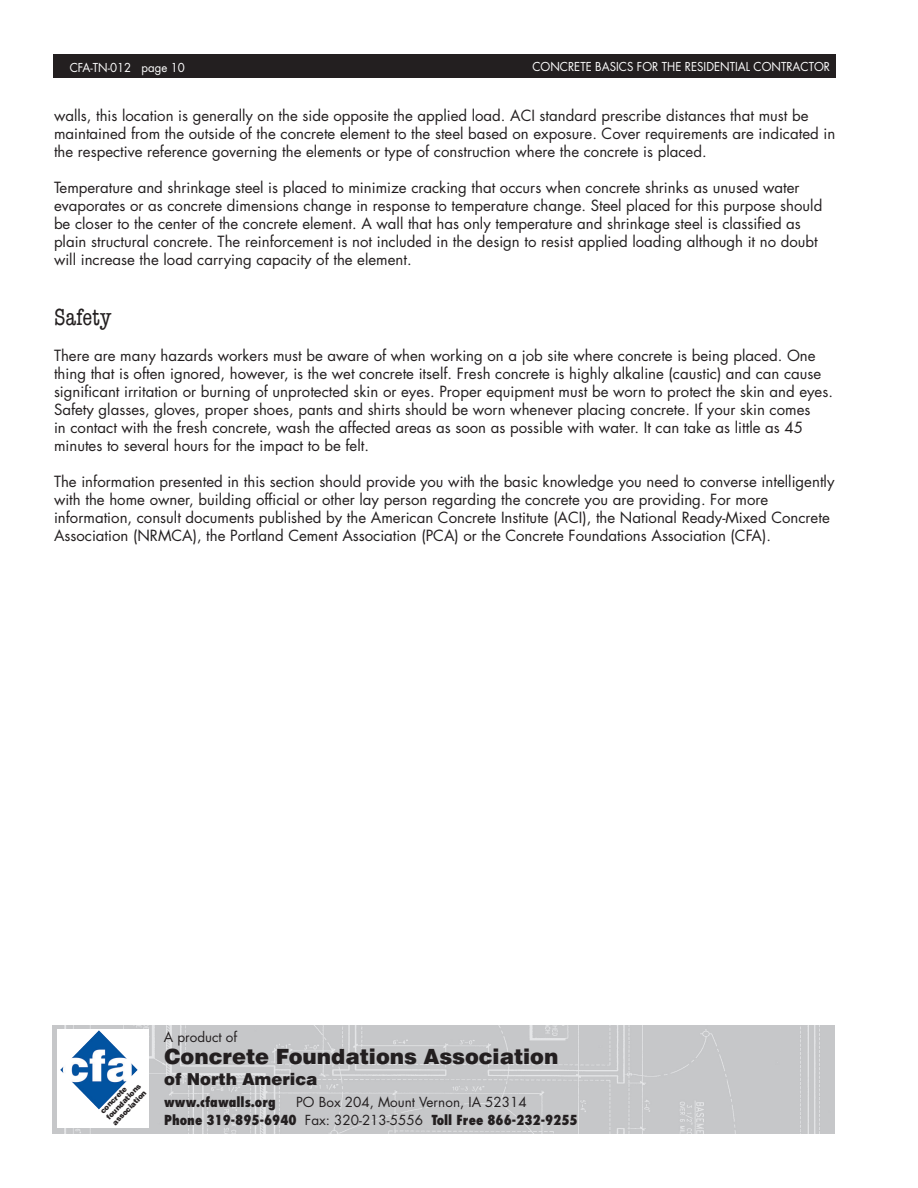
<style>
.page{position:relative;width:918px;height:1188px;background:#fff}
.page>*{position:absolute;margin:0;border:0;box-sizing:border-box;transform-origin:0 0}
.t1{font:condensed 24px "American Typewriter";color:#231f20}
.t2{font:900 21px "Swiss 721 BT";color:#231f20}
.t3{font:900 16.5px "Swiss 721 BT";color:#231f20}
.t4{font:15px/18px "Futura Std";color:#231f20}
.t5{font:13.5px/18px "Futura Std";color:#231f20}
.t6{font:800 condensed 13.5px "Futura Std";color:#231f20}
.t7{font:12px "Futura Std";color:#fff;scale:.95 1}
.t8{font:900 7.2px/8.4px "Swiss 721 BT";color:#231f20}
.s1{font-weight:800;font-stretch:condensed}
</style>
<div class="page">
<div style="left:53px;top:54px;width:783px;height:24px;background:#231f20"></div>
<img style="left:53px;top:1025px;width:781px;height:109px">
<div style="left:57px;top:1029px;width:91px;height:99px;background:#fff"></div>
<img style="left:60px;top:1031px;width:78px;height:79px">
<svg style="left:99px;top:1076px;width:50px;height:50px"></svg>
<p class="t7" style="left:70px;top:60px;width:123px">CFA-TN-012 page 10</p>
<p class="t7" style="left:532px;top:59px;width:315px">CONCRETE BASICS FOR THE RESIDENTIAL CONTRACTOR</p>
<p class="t4" style="left:54px;top:107px;width:783px">walls, this location is generally on the side opposite the applied load. ACI standard prescribe distances that must be maintained from the outside of the concrete element to the steel based on exposure. Cover requirements are indicated in the respective reference governing the elements or type of construction where the concrete is placed.</p>
<p class="t4" style="left:54px;top:179px;width:770px">Temperature and shrinkage steel is placed to minimize cracking that occurs when concrete shrinks as unused water evaporates or as concrete dimensions change in response to temperature change. Steel placed for this purpose should be closer to the center of the concrete element. A wall that has only temperature and shrinkage steel is classified as plain structural concrete. The reinforcement is not included in the design to resist applied loading although it no doubt will increase the load carrying capacity of the element.</p>
<h1 class="t1" style="left:54px;top:299px;width:59px">Safety</h1>
<p class="t4" style="left:54px;top:347px;width:781px">There are many hazards workers must be aware of when working on a job site where concrete is being placed. One thing that is often ignored, however, is the wet concrete itself. Fresh concrete is highly alkaline (caustic) and can cause significant irritation or burning of unprotected skin or eyes. Proper equipment must be worn to protect the skin and eyes.<br>Safety glasses, gloves, proper shoes, pants and shirts should be worn whenever placing concrete. If your skin comes<br>in contact with the fresh concrete, wash the affected areas as soon as possible with water. It can take as little as 45 minutes to several hours for the impact to be felt.</p>
<p class="t4" style="left:54px;top:473px;width:782px">The information presented in this section should provide you with the basic knowledge you need to converse intelligently with the home owner, building official or other lay person regarding the concrete you are providing. For more information, consult documents published by the American Concrete Institute (ACI), the National Ready-Mixed Concrete Association (NRMCA), the Portland Cement Association (PCA) or the Concrete Foundations Association (CFA).</p>
<p class="t5" style="left:164px;top:1028px;width:75px">A product of</p>
<h2 class="t2" style="left:164px;top:1044px;width:396px">Concrete Foundations Association</h2>
<p class="t3" style="left:164px;top:1069px;width:155px">of North America</p>
<p class="t8" style="left:99px;top:1109px;width:48px;rotate:-46deg">concrete foundations association</p>
<p class="t6" style="left:164px;top:1093px;width:113px">www.cfawalls.org</p>
<p class="t5" style="left:164px;top:1093px;width:415px;text-indent:132px">PO Box 204, Mount Vernon, IA 52314<br><span class="s1">Phone 319-895-6940</span> Fax: 320-213-5556 <span class="s1">Toll Free 866-232-9255</span></p>
</div>
